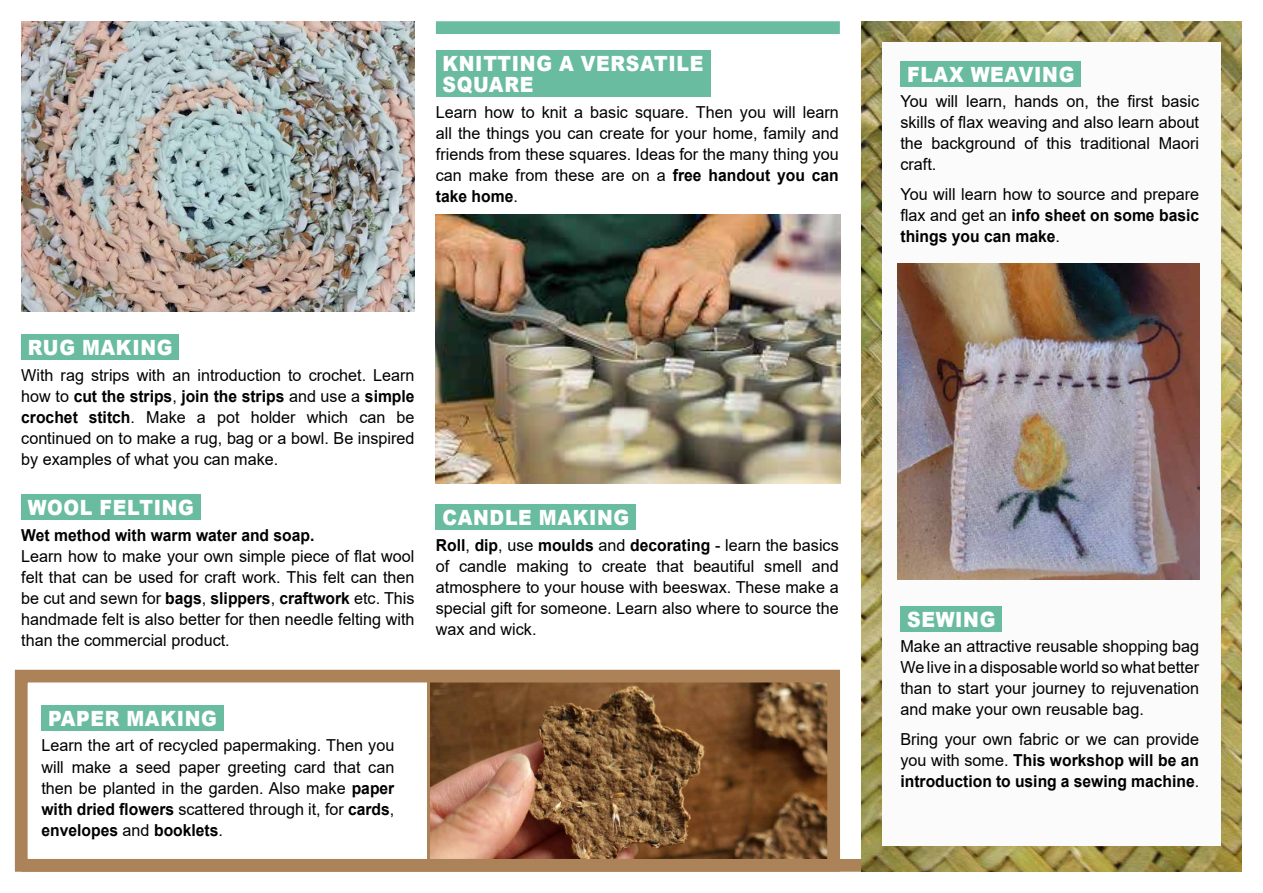
<style>
.page{position:relative;width:1263px;height:893px;background:#fff}
.page>*{position:absolute;margin:0;border:0;box-sizing:border-box;transform-origin:0 0}
.t1{font:900 21px/21px "Arial";letter-spacing:.035em;color:#fff;scale:.9 1}
.t2{font:16.5px/21px "Arial";color:#000;text-align:justify}
.t3{font:700 16.5px/21px "Arial";color:#000;text-align:justify;scale:.95 1}
.s1{font-weight:700}
.s2{font-weight:400}
</style>
<div class="page">
<img style="left:431px;top:684px;width:395px;height:174px">
<img style="left:436px;top:215px;width:404px;height:269px">
<img style="left:21px;top:21px;width:394px;height:291px">
<div style="left:15px;top:670px;width:825px;height:202px;border:13px solid #ac8359"></div>
<img style="left:861px;top:21px;width:381px;height:851px">
<div style="left:882px;top:43px;width:338px;height:803px;background:#fbfbfb"></div>
<div style="left:21px;top:334px;width:158px;height:26px;background:#69bc9f"></div>
<div style="left:21px;top:494px;width:180px;height:26px;background:#69bc9f"></div>
<div style="left:436px;top:21px;width:404px;height:13px;background:#69bc9f"></div>
<div style="left:21px;top:859px;width:840px;height:13px;background:#ac8359"></div>
<div style="left:436px;top:50px;width:274px;height:47px;background:#69bc9f"></div>
<div style="left:436px;top:504px;width:200px;height:26px;background:#69bc9f"></div>
<div style="left:900px;top:61px;width:181px;height:25px;background:#69bc9f"></div>
<div style="left:41px;top:705px;width:183px;height:26px;background:#69bc9f"></div>
<img style="left:897px;top:263px;width:302px;height:317px">
<div style="left:900px;top:606px;width:102px;height:25px;background:#69bc9f"></div>
<p class="t1" style="left:442px;top:53px;width:291px">KNITTING A VERSATILE<br>SQUARE</p>
<p class="t2" style="left:436px;top:101px;width:404px">Learn how to knit a basic square. Then you will learn all the things you can create for your home, family and friends from these squares. Ideas for the many thing you can make from these are on a <span class="s1">free handout you can take home</span>.</p>
<p class="t1" style="left:28px;top:337px;width:162px">RUG MAKING</p>
<p class="t2" style="left:21px;top:364px;width:395px">With rag strips with an introduction to crochet. Learn how to <span class="s1">cut the strips</span>, <span class="s1">join the strips</span> and use a <span class="s1">simple crochet stitch</span>. Make a pot holder which can be continued on to make a rug, bag or a bowl. Be inspired by examples of what you can make.</p>
<p class="t1" style="left:28px;top:497px;width:186px">WOOL FELTING</p>
<p class="t3" style="left:21px;top:525px;width:310px">Wet method with warm water and soap.</p>
<p class="t2" style="left:21px;top:545px;width:395px">Learn how to make your own simple piece of flat wool felt that can be used for craft work. This felt can then be cut and sewn for <span class="s1">bags</span>, <span class="s1">slippers</span>, <span class="s1">craftwork</span> etc. This handmade felt is also better for then needle felting with than the commercial product.</p>
<p class="t1" style="left:442px;top:507px;width:209px">CANDLE MAKING</p>
<p class="t2" style="left:436px;top:534px;width:404px"><span class="s1">Roll</span>, <span class="s1">dip</span>, use <span class="s1">moulds</span> and <span class="s1">decorating</span> - learn the basics of candle making to create that beautiful smell and atmosphere to your house with beeswax. These make a special gift for someone. Learn also where to source the wax and wick.</p>
<p class="t1" style="left:48px;top:708px;width:189px">PAPER MAKING</p>
<p class="t2" style="left:41px;top:735px;width:354px">Learn the art of recycled papermaking. Then you will make a seed paper greeting card that can then be planted in the garden. Also make <span class="s1">paper with dried flowers</span> scattered through it, for <span class="s1">cards</span>, <span class="s1">envelopes</span> and <span class="s1">booklets</span>.</p>
<p class="t1" style="left:907px;top:63px;width:187px">FLAX WEAVING</p>
<p class="t2" style="left:900px;top:91px;width:300px">You will learn, hands on, the first basic skills of flax weaving and also learn about the background of this traditional Maori craft.</p>
<p class="t2" style="left:900px;top:183px;width:300px">You will learn how to source and prepare flax and get an <span class="s1">info sheet on some basic things you can make</span>.</p>
<p class="t1" style="left:907px;top:608px;width:100px">SEWING</p>
<p class="t2" style="left:900px;top:636px;width:300px">Make an attractive reusable shopping bag We live in a disposable world so what better than to start your journey to rejuvenation and make your own reusable bag.</p>
<p class="t3" style="left:900px;top:729px;width:316px"><span class="s2">Bring your own fabric or we can provide you with some.</span> This workshop will be an introduction to using a sewing machine<span class="s2">.</span></p>
</div>
